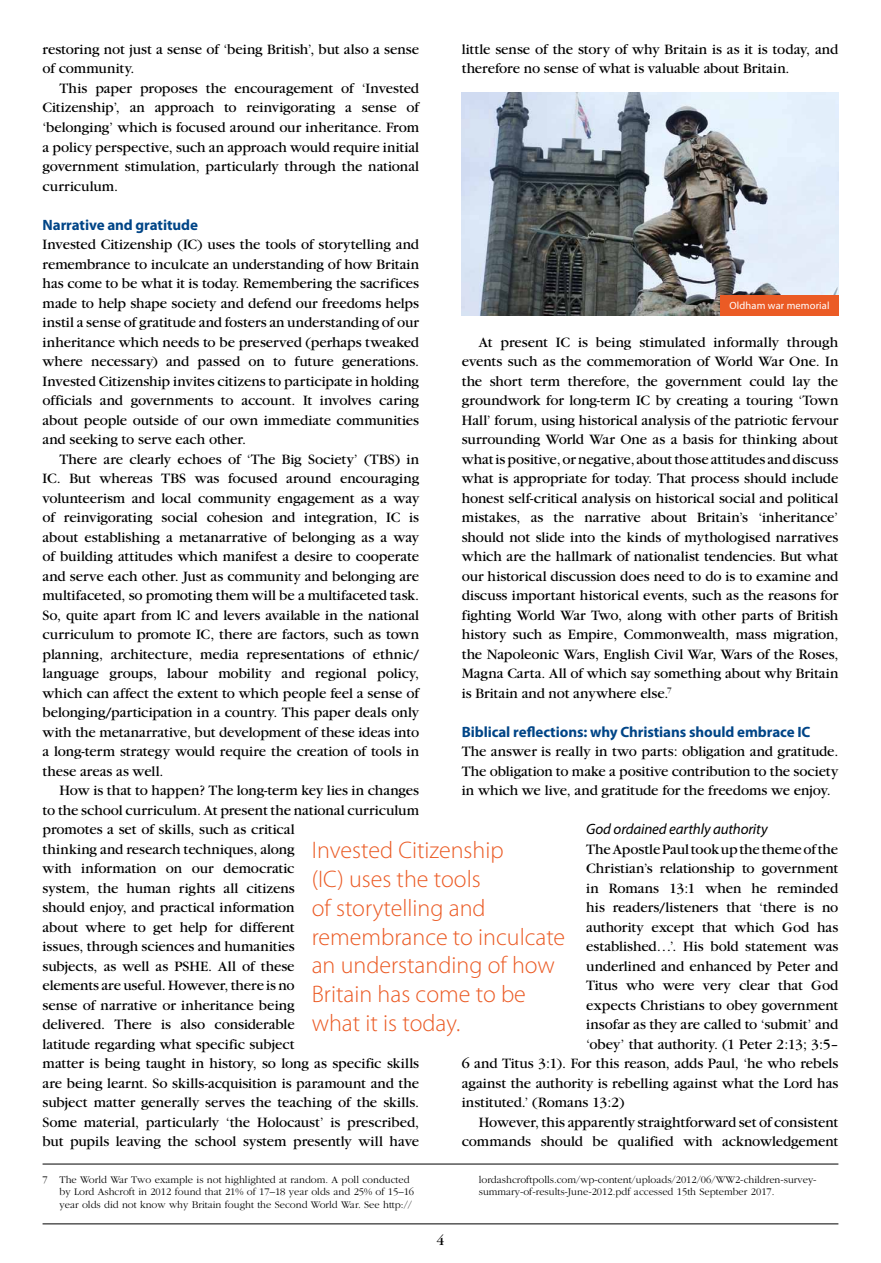
<style>
.page{position:relative;width:881px;height:1263px;background:#fff}
.page>*{position:absolute;margin:0;border:0;box-sizing:border-box;transform-origin:0 0}
.t1{font:300 24px/28.8px "Myriad Pro";color:#eb5b25}
.t2{font:15px/19.5px "Garamond";letter-spacing:-.005em;color:#000;text-align:justify}
.t3{font:700 15px "Myriad Pro";letter-spacing:-.005em;color:#004587}
.t4{font:italic 15px "Myriad Pro";letter-spacing:-.01em;color:#000}
.t5{font:300 10.5px/12.6px "Garamond";color:#000}
.t6{font:10.5px "Myriad Pro";letter-spacing:.01em;color:#fff}
</style>
<div class="page">
<hr style="left:43px;top:1223px;width:795px;height:1px;background:#000">
<hr style="left:43px;top:1164px;width:795px;height:1px;background:#000">
<img style="left:461px;top:92px;width:377px;height:224px">
<div style="left:719px;top:295px;width:119px;height:21px;background:#eb5b25"></div>
<p class="t2" style="left:461px;top:40px;width:378px">little sense of the story of why Britain is as it is today, and therefore no sense of what is valuable about Britain.</p>
<p class="t2" style="left:43px;top:40px;width:378px">restoring not just a sense of ‘being British’, but also a sense of community.</p>
<p class="t2" style="left:43px;top:79px;width:378px;text-indent:17px">This paper proposes the encouragement of ‘Invested Citizenship’, an approach to reinvigorating a sense of ‘belonging’ which is focused around our inheritance. From a policy perspective, such an approach would require initial government stimulation, particularly through the national curriculum.</p>
<p class="t3" style="left:43px;top:215px;width:157px">Narrative and gratitude</p>
<p class="t2" style="left:43px;top:235px;width:378px">Invested Citizenship (IC) uses the tools of storytelling and remembrance to inculcate an understanding of how Britain has come to be what it is today. Remembering the sacrifices made to help shape society and defend our freedoms helps instil a sense of gratitude and fosters an understanding of our inheritance which needs to be preserved (perhaps tweaked where necessary) and passed on to future generations.<br>Invested Citizenship invites citizens to participate in holding officials and governments to account. It involves caring about people outside of our own immediate communities and seeking to serve each other.</p>
<p class="t2" style="left:43px;top:449px;width:378px;text-indent:17px">There are clearly echoes of ‘The Big Society’ (TBS) in IC. But whereas TBS was focused around encouraging volunteerism and local community engagement as a way of reinvigorating social cohesion and integration, IC is about establishing a metanarrative of belonging as a way of building attitudes which manifest a desire to cooperate and serve each other. Just as community and belonging are multifaceted, so promoting them will be a multifaceted task.<br>So, quite apart from lC and levers available in the national curriculum to promote IC, there are factors, such as town planning, architecture, media representations of ethnic/ language groups, labour mobility and regional policy, which can affect the extent to which people feel a sense of belonging/participation in a country. This paper deals only with the metanarrative, but development of these ideas into a long-term strategy would require the creation of tools in these areas as well.</p>
<p class="t2" style="left:43px;top:781px;width:378px;text-align:left;text-indent:17px">How is that to happen? The long-term key lies in changes to the school curriculum. At present the national curriculum promotes a set of skills, such as critical<br>thinking and research techniques, along<br>with information on our democratic<br>system, the human rights all citizens<br>should enjoy, and practical information<br>about where to get help for different<br>issues, through sciences and humanities<br>subjects, as well as PSHE. All of these<br>elements are useful. However, there is no<br>sense of narrative or inheritance being<br>delivered. There is also considerable<br>latitude regarding what specific subject<br>matter is being taught in history, so long as specific skills are being learnt. So skills-acquisition is paramount and the subject matter generally serves the teaching of the skills.<br>Some material, particularly ‘the Holocaust’ is prescribed, but pupils leaving the school system presently will have</p>
<p class="t6" style="left:729px;top:299px;width:101px">Oldham war memorial</p>
<p class="t2" style="left:461px;top:332px;width:378px;text-indent:17px">At present IC is being stimulated informally through events such as the commemoration of World War One. In the short term therefore, the government could lay the groundwork for long-term IC by creating a touring ‘Town Hall’ forum, using historical analysis of the patriotic fervour surrounding World War One as a basis for thinking about what is positive, or negative, about those attitudes and discuss what is appropriate for today. That process should include honest self-critical analysis on historical social and political mistakes, as the narrative about Britain’s ‘inheritance’ should not slide into the kinds of mythologised narratives which are the hallmark of nationalist tendencies. But what our historical discussion does need to do is to examine and discuss important historical events, such as the reasons for fighting World War Two, along with other parts of British history such as Empire, Commonwealth, mass migration, the Napoleonic Wars, English Civil War, Wars of the Roses, Magna Carta. All of which say something about why Britain is Britain and not anywhere else.<sup>7</sup></p>
<p class="t3" style="left:461px;top:722px;width:350px">Biblical reflections: why Christians should embrace IC</p>
<p class="t2" style="left:461px;top:742px;width:378px">The answer is really in two parts: obligation and gratitude.<br>The obligation to make a positive contribution to the society in which we live, and gratitude for the freedoms we enjoy.</p>
<p class="t4" style="left:586px;top:820px;width:183px">God ordained earthly authority</p>
<p class="t2" style="left:586px;top:839px;width:253px">The Apostle Paul took up the theme of the</p>
<p class="t2" style="left:586px;top:859px;width:253px">Christian’s relationship to government</p>
<p class="t2" style="left:586px;top:878px;width:253px">in Romans 13:1 when he reminded</p>
<p class="t2" style="left:586px;top:898px;width:253px">his readers/listeners that ‘there is no</p>
<p class="t2" style="left:586px;top:917px;width:253px">authority except that which God has</p>
<p class="t2" style="left:586px;top:937px;width:253px">established…’. His bold statement was</p>
<p class="t2" style="left:586px;top:956px;width:253px">underlined and enhanced by Peter and</p>
<p class="t2" style="left:586px;top:976px;width:253px">Titus who were very clear that God</p>
<p class="t2" style="left:586px;top:995px;width:253px">expects Christians to obey government</p>
<p class="t2" style="left:586px;top:1015px;width:253px">insofar as they are called to ‘submit’ and</p>
<p class="t2" style="left:586px;top:1034px;width:253px">‘obey’ that authority. (1 Peter 2:13; 3:5–</p>
<p class="t2" style="left:461px;top:1054px;width:378px">6 and Titus 3:1). For this reason, adds Paul, ‘he who rebels</p>
<p class="t2" style="left:461px;top:1073px;width:378px">against the authority is rebelling against what the Lord has</p>
<p class="t2" style="left:461px;top:1093px;width:164px">instituted.’ (Romans 13:2)</p>
<p class="t2" style="left:478px;top:1112px;width:361px">However, this apparently straightforward set of consistent</p>
<p class="t2" style="left:461px;top:1132px;width:378px">commands should be qualified with acknowledgement</p>
<p class="t5" style="left:478px;top:1173px;width:339px">lordashcroftpolls.com/wp-content/uploads/2012/06/WW2-children-survey&shy;summary-of-results-June-2012.pdf accessed 15th September 2017.</p>
<h1 class="t1" style="left:311px;top:835px;width:255px">Invested Citizenship<br>(IC) uses the tools<br>of storytelling and remembrance to inculcate an understanding of how<br>Britain has come to be what it is today.</h1>
<p class="t5" style="left:60px;top:1173px;width:356px;text-indent:-17px">7 The World War Two example is not highlighted at random. A poll conducted by Lord Ashcroft in 2012 found that 21% of 17–18 year olds and 25% of 15–16 year olds did not know why Britain fought the Second World War. See http://</p>
<p class="t2" style="left:436px;top:1230px;width:9px">4</p>
</div>
